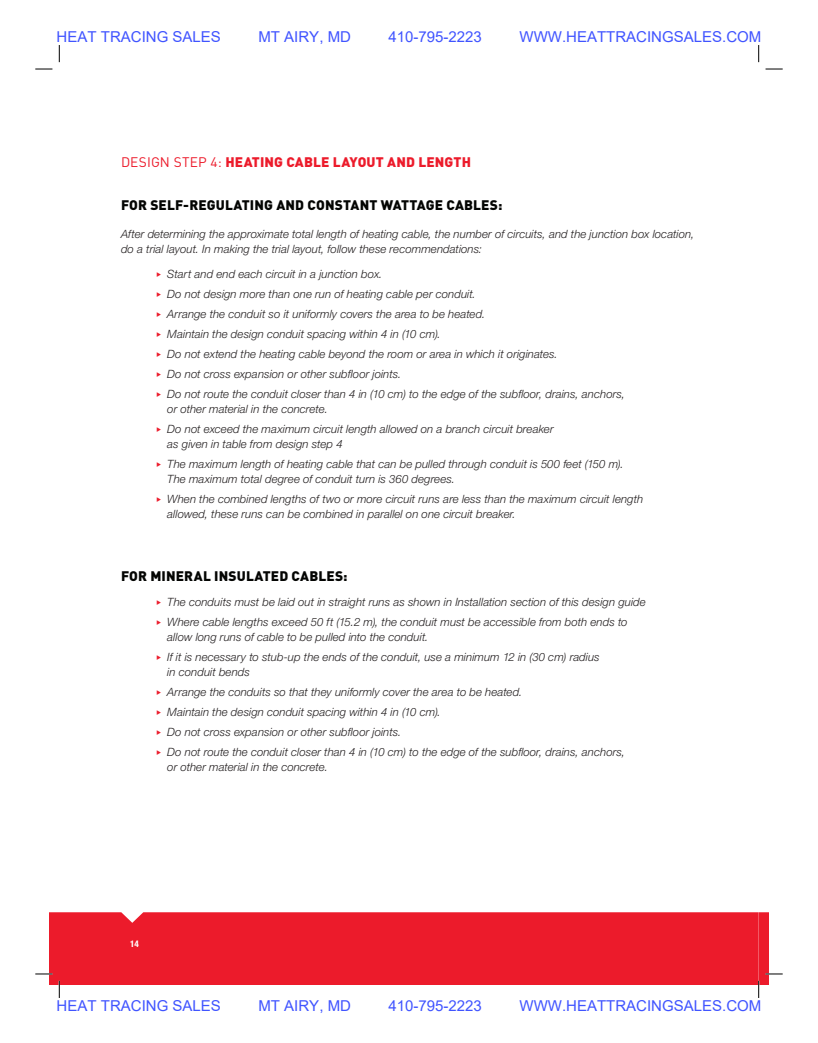
<style>
.page{position:relative;width:818px;height:1043px;background:#fff}
.page>*{position:absolute;margin:0;border:0;box-sizing:border-box;transform-origin:0 0}
.t1{font:15px "Arial";color:#4054ff}
.t2{font:900 13.75px "DIN";letter-spacing:.01em;color:#040503}
.t3{font:900 13.75px "DIN";letter-spacing:.01em;color:#ec1b2b}
.t4{font:italic 300 11.38px/14.9px "Helvetica Neue LT Std";letter-spacing:.005em;color:#231f20}
.t5{font:700 condensed 9.12px "Helvetica Neue LT Std";color:#fff}
.s1{font-weight:400}
.s2{color:#ec1b2b}
</style>
<div class="page">
<div style="left:49px;top:912px;width:709px;height:72px;background:#ec1b2b"></div>
<svg style="left:35px;top:68px;width:17px;height:2px"></svg>
<svg style="left:765px;top:68px;width:17px;height:2px"></svg>
<svg style="left:35px;top:973px;width:17px;height:1px"></svg>
<svg style="left:59px;top:45px;width:1px;height:17px"></svg>
<svg style="left:59px;top:980px;width:1px;height:18px"></svg>
<svg style="left:758px;top:45px;width:1px;height:17px"></svg>
<svg style="left:758px;top:912px;width:24px;height:86px"></svg>
<h1 class="t1" style="left:57px;top:26px;width:166px">HEAT TRACING SALES</h1>
<h1 class="t1" style="left:258px;top:26px;width:94px">MT AIRY, MD</h1>
<h1 class="t1" style="left:388px;top:26px;width:95px">410-795-2223</h1>
<h1 class="t1" style="left:519px;top:26px;width:243px">WWW.HEATTRACINGSALES.COM</h1>
<p class="t3" style="left:121px;top:153px;width:351px"><span class="s1">DESIGN STEP 4:</span> HEATING CABLE LAYOUT AND LENGTH</p>
<p class="t2" style="left:121px;top:195px;width:383px">FOR SELF-REGULATING AND CONSTANT WATTAGE CABLES:</p>
<p class="t4" style="left:121px;top:226px;width:575px">After determining the approximate total length of heating cable, the number of circuits, and the junction box location, do a trial layout. In making the trial layout, follow these recommendations:</p>
<p class="t4" style="left:155px;top:266px;width:228px"><span class="s2">◆</span> Start and end each circuit in a junction box.</p>
<p class="t4" style="left:155px;top:286px;width:322px"><span class="s2">◆</span> Do not design more than one run of heating cable per conduit.</p>
<p class="t4" style="left:155px;top:306px;width:331px"><span class="s2">◆</span> Arrange the conduit so it uniformly covers the area to be heated.</p>
<p class="t4" style="left:155px;top:326px;width:287px"><span class="s2">◆</span> Maintain the design conduit spacing within 4 in (10 cm).</p>
<p class="t4" style="left:155px;top:346px;width:404px"><span class="s2">◆</span> Do not extend the heating cable beyond the room or area in which it originates.</p>
<p class="t4" style="left:155px;top:366px;width:247px"><span class="s2">◆</span> Do not cross expansion or other subfloor joints.</p>
<p class="t4" style="left:167px;top:386px;width:459px;text-indent:-12px"><span class="s2">◆</span> Do not route the conduit closer than 4 in (10 cm) to the edge of the subfloor, drains, anchors, or other material in the concrete.</p>
<p class="t4" style="left:167px;top:421px;width:388px;text-indent:-12px"><span class="s2">◆</span> Do not exceed the maximum circuit length allowed on a branch circuit breaker as given in table from design step 4</p>
<p class="t4" style="left:167px;top:456px;width:458px;text-indent:-12px"><span class="s2">◆</span> The maximum length of heating cable that can be pulled through conduit is 500 feet (150 m).<br>The maximum total degree of conduit turn is 360 degrees.</p>
<p class="t4" style="left:167px;top:491px;width:477px;text-indent:-12px"><span class="s2">◆</span> When the combined lengths of two or more circuit runs are less than the maximum circuit length allowed, these runs can be combined in parallel on one circuit breaker.</p>
<p class="t2" style="left:121px;top:567px;width:228px">FOR MINERAL INSULATED CABLES:</p>
<p class="t4" style="left:155px;top:594px;width:491px"><span class="s2">◆</span> The conduits must be laid out in straight runs as shown in Installation section of this design guide</p>
<p class="t4" style="left:167px;top:614px;width:462px;text-indent:-12px"><span class="s2">◆</span> Where cable lengths exceed 50 ft (15.2 m), the conduit must be accessible from both ends to allow long runs of cable to be pulled into the conduit.</p>
<p class="t4" style="left:167px;top:649px;width:434px;text-indent:-12px"><span class="s2">◆</span> If it is necessary to stub-up the ends of the conduit, use a minimum 12 in (30 cm) radius in conduit bends</p>
<p class="t4" style="left:155px;top:684px;width:368px"><span class="s2">◆</span> Arrange the conduits so that they uniformly cover the area to be heated.</p>
<p class="t4" style="left:155px;top:704px;width:287px"><span class="s2">◆</span> Maintain the design conduit spacing within 4 in (10 cm).</p>
<p class="t4" style="left:155px;top:724px;width:247px"><span class="s2">◆</span> Do not cross expansion or other subfloor joints.</p>
<p class="t4" style="left:167px;top:744px;width:459px;text-indent:-12px"><span class="s2">◆</span> Do not route the conduit closer than 4 in (10 cm) to the edge of the subfloor, drains, anchors, or other material in the concrete.</p>
<p class="t5" style="left:130px;top:937px;width:10px">14</p>
<h1 class="t1" style="left:57px;top:995px;width:166px">HEAT TRACING SALES</h1>
<h1 class="t1" style="left:258px;top:995px;width:94px">MT AIRY, MD</h1>
<h1 class="t1" style="left:388px;top:995px;width:95px">410-795-2223</h1>
<h1 class="t1" style="left:519px;top:995px;width:243px">WWW.HEATTRACINGSALES.COM</h1>
</div>
